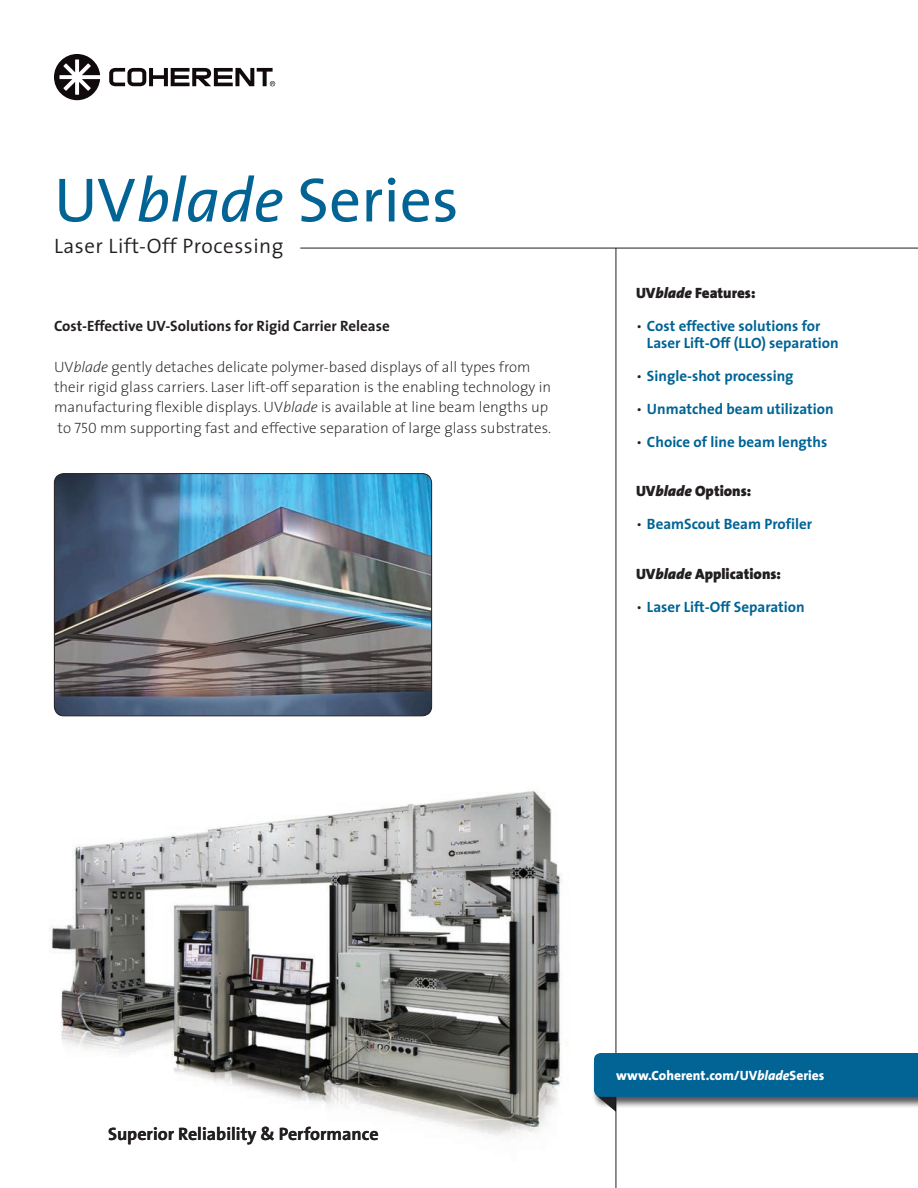
<style>
.page{position:relative;width:918px;height:1188px;background:#fff}
.page>*{position:absolute;margin:0;border:0;box-sizing:border-box;transform-origin:0 0}
.t1{font:63px "The Sans";color:#016495}
.t2{font:300 21px "The Sans";letter-spacing:.025em;color:#231f20}
.t3{font:700 18px "The Sans";color:#231f20}
.t4{font:200 15px/20.2px "The Sans";color:#231f20}
.t5{font:700 15px "The Sans";color:#016495}
.t6{font:900 15px "The Sans";color:#231f20}
.t7{font:700 15px "The Sans";color:#231f20}
.t8{font:800 13.5px "The Sans";color:#fff}
.s1{font-style:italic}
.s2{font-family:"The Sans Extra Light Caps";font-weight:400}
.s3{font-weight:300;color:#231f20}
</style>
<div class="page">
<img style="left:49px;top:791px;width:514px;height:346px">
<img style="left:54px;top:475px;width:378px;height:241px">
<div style="left:54px;top:473px;width:378px;height:243px;border:1px solid #231f20;border-radius:9px"></div>
<hr style="left:616px;top:248px;width:1px;height:940px;background:#231f20">
<hr style="left:300px;top:248px;width:618px;height:1px;background:#231f20">
<svg style="left:594px;top:1053px;width:324px;height:59px;background:#30799e"></svg>
<svg style="left:109px;top:68px;width:166px;height:18px"></svg>
<svg style="left:54px;top:54px;width:46px;height:46px"></svg>
<p class="t1" style="left:54px;top:148px;width:406px">UV<span class="s1">blade</span> Series</p>
<p class="t2" style="left:54px;top:229px;width:231px">Laser Lift-Off Processing</p>
<p class="t7" style="left:54px;top:314px;width:337px">Cost-Effective UV-Solutions for Rigid Carrier Release</p>
<p class="t4" style="left:54px;top:356px;width:499px">UV<span class="s1">blade</span> gently detaches delicate polymer-based displays of all types from their rigid glass carriers. Laser lift-off separation is the enabling technology in manufacturing flexible displays. UV<span class="s1">blade</span> is available at line beam lengths up to <span class="s2">750</span> mm supporting fast and effective separation of large glass substrates.</p>
<p class="t6" style="left:636px;top:281px;width:121px">UV<span class="s1">blade</span> Features:</p>
<p class="t5" style="left:636px;top:314px;width:186px"><span class="s3">•</span> Cost effective solutions for</p>
<p class="t5" style="left:647px;top:330px;width:193px">Laser Lift-Off (LLO) separation</p>
<p class="t5" style="left:636px;top:363px;width:159px"><span class="s3">•</span> Single-shot processing</p>
<p class="t5" style="left:636px;top:396px;width:199px"><span class="s3">•</span> Unmatched beam utilization</p>
<p class="t5" style="left:636px;top:429px;width:193px"><span class="s3">•</span> Choice of line beam lengths</p>
<p class="t6" style="left:636px;top:479px;width:117px">UV<span class="s1">blade</span> Options:</p>
<p class="t5" style="left:636px;top:512px;width:178px"><span class="s3">•</span> BeamScout Beam Profiler</p>
<p class="t6" style="left:636px;top:561px;width:146px">UV<span class="s1">blade</span> Applications:</p>
<p class="t5" style="left:636px;top:594px;width:170px"><span class="s3">•</span> Laser Lift-Off Separation</p>
<p class="t3" style="left:108px;top:1119px;width:272px">Superior Reliability &amp; Performance</p>
<p class="t8" style="left:616px;top:1064px;width:210px">www.Coherent.com/UV<span class="s1">blade</span>Series</p>
</div>
